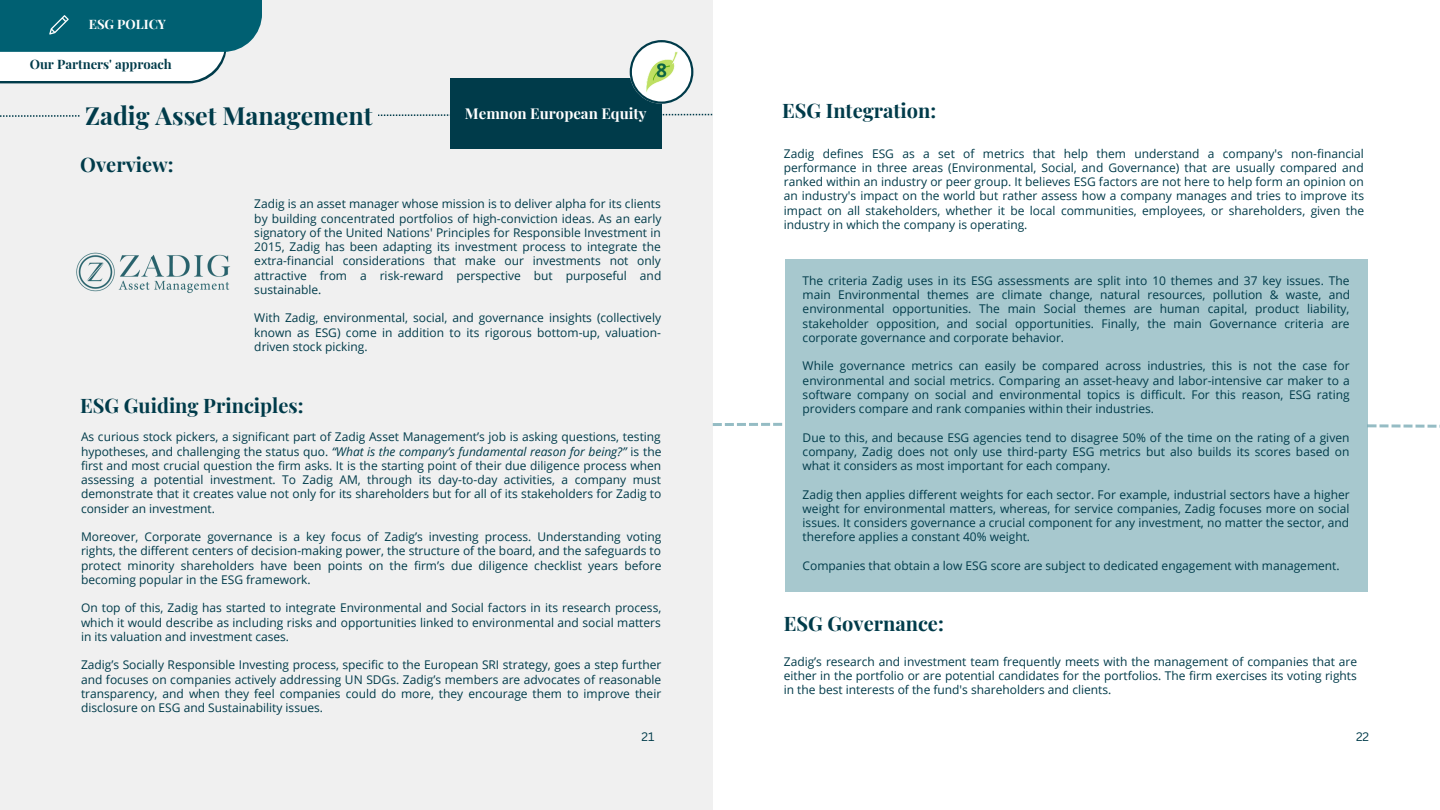
<style>
.page{position:relative;width:1440px;height:810px;background:#fff}
.page>*{position:absolute;margin:0;border:0;box-sizing:border-box;transform-origin:0 0}
.t1{font:700 25px "Playfair Display";color:#003b4a}
.t2{font:700 20px "Playfair Display";color:#003b4a}
.t3{font:700 15px "Playfair Display";color:#fff}
.t4{font:700 13px "Playfair Display";color:#003b4a}
.t5{font:700 13px "Playfair Display";color:#fff}
.t6{font:12px/14.2px "Open Sans";color:#003b4a;text-align:justify}
.t7{font:12px "Canva Sans";color:#003b4a}
.s1{font-style:italic}
</style>
<div class="page">
<div style="left:0;top:0;width:713px;height:810px;background:#f0f0f0"></div>
<svg style="left:0;top:114px;width:712px;height:3px"></svg>
<div style="left:80px;top:92px;width:297px;height:47px;background:#f0f0f0"></div>
<img style="left:76px;top:252px;width:154px;height:42px">
<div style="left:785px;top:259px;width:582px;height:333px;background:#a7c8ce"></div>
<svg style="left:1368px;top:424px;width:72px;height:4px"></svg>
<svg style="left:713px;top:423px;width:69px;height:3px"></svg>
<svg style="left:0;top:52px;width:226px;height:31px"></svg>
<div style="left:0;top:0;width:225px;height:81px;background:#fff"></div>
<div style="left:0;top:0;width:262px;height:52px;background:#006072"></div>
<svg style="left:49px;top:15px;width:20px;height:20px"></svg>
<div style="left:450px;top:78px;width:211px;height:71px;background:#003b4a"></div>
<img style="left:629px;top:40px;width:74px;height:74px">
<p class="t5" style="left:89px;top:15px;width:79px">ESG POLICY</p>
<p class="t4" style="left:30px;top:55px;width:144px">Our Partners' approach</p>
<p class="t1" style="left:85px;top:98px;width:289px">Zadig Asset Management</p>
<p class="t2" style="left:80px;top:150px;width:95px">Overview:</p>
<p class="t3" style="left:465px;top:103px;width:183px">Memnon European Equity</p>
<p class="t6" style="left:254px;top:197px;width:409px">Zadig is an asset manager whose mission is to deliver alpha for its clients by building concentrated portfolios of high-conviction ideas. As an early signatory of the United Nations' Principles for Responsible Investment in 2015, Zadig has been adapting its investment process to integrate the extra-financial considerations that make our investments not only attractive from a risk-reward perspective but purposeful and sustainable.</p>
<p class="t6" style="left:254px;top:311px;width:408px">With Zadig, environmental, social, and governance insights (collectively known as ESG) come in addition to its rigorous bottom-up, valuation&shy;driven stock picking.</p>
<p class="t2" style="left:80px;top:391px;width:225px">ESG Guiding Principles:</p>
<p class="t6" style="left:81px;top:430px;width:582px">As curious stock pickers, a significant part of Zadig Asset Management’s job is asking questions, testing hypotheses, and challenging the status quo. <span class="s1">“What is the company’s fundamental reason for being?”</span> is the first and most crucial question the firm asks. It is the starting point of their due diligence process when assessing a potential investment. To Zadig AM, through its day-to-day activities, a company must demonstrate that it creates value not only for its shareholders but for all of its stakeholders for Zadig to consider an investment.</p>
<p class="t6" style="left:81px;top:529px;width:582px">Moreover, Corporate governance is a key focus of Zadig’s investing process. Understanding voting rights, the different centers of decision-making power, the structure of the board, and the safeguards to protect minority shareholders have been points on the firm’s due diligence checklist years before becoming popular in the ESG framework.</p>
<p class="t6" style="left:81px;top:601px;width:582px">On top of this, Zadig has started to integrate Environmental and Social factors in its research process, which it would describe as including risks and opportunities linked to environmental and social matters in its valuation and investment cases.</p>
<p class="t6" style="left:81px;top:658px;width:582px">Zadig’s Socially Responsible Investing process, specific to the European SRI strategy, goes a step further and focuses on companies actively addressing UN SDGs. Zadig’s members are advocates of reasonable transparency, and when they feel companies could do more, they encourage them to improve their disclosure on ESG and Sustainability issues.</p>
<p class="t2" style="left:782px;top:97px;width:156px">ESG Integration:</p>
<p class="t6" style="left:784px;top:146px;width:582px">Zadig defines ESG as a set of metrics that help them understand a company's non-financial performance in three areas (Environmental, Social, and Governance) that are usually compared and ranked within an industry or peer group. It believes ESG factors are not here to help form an opinion on an industry's impact on the world but rather assess how a company manages and tries to improve its impact on all stakeholders, whether it be local communities, employees, or shareholders, given the industry in which the company is operating.</p>
<p class="t6" style="left:803px;top:273px;width:549px">The criteria Zadig uses in its ESG assessments are split into 10 themes and 37 key issues. The main Environmental themes are climate change, natural resources, pollution &amp; waste, and environmental opportunities. The main Social themes are human capital, product liability, stakeholder opposition, and social opportunities. Finally, the main Governance criteria are corporate governance and corporate behavior.</p>
<p class="t6" style="left:803px;top:359px;width:549px">While governance metrics can easily be compared across industries, this is not the case for environmental and social metrics. Comparing an asset-heavy and labor-intensive car maker to a software company on social and environmental topics is difficult. For this reason, ESG rating providers compare and rank companies within their industries.</p>
<p class="t6" style="left:803px;top:430px;width:548px">Due to this, and because ESG agencies tend to disagree 50% of the time on the rating of a given company, Zadig does not only use third-party ESG metrics but also builds its scores based on what it considers as most important for each company.</p>
<p class="t6" style="left:803px;top:487px;width:549px">Zadig then applies different weights for each sector. For example, industrial sectors have a higher weight for environmental matters, whereas, for service companies, Zadig focuses more on social issues. It considers governance a crucial component for any investment, no matter the sector, and therefore applies a constant 40% weight.</p>
<p class="t6" style="left:803px;top:558px;width:539px">Companies that obtain a low ESG score are subject to dedicated engagement with management.</p>
<p class="t2" style="left:784px;top:609px;width:161px">ESG Governance:</p>
<p class="t6" style="left:784px;top:654px;width:575px">Zadig’s research and investment team frequently meets with the management of companies that are either in the portfolio or are potential candidates for the portfolios. The firm exercises its voting rights in the best interests of the fund's shareholders and clients.</p>
<p class="t7" style="left:642px;top:728px;width:14px">21</p>
<p class="t7" style="left:1356px;top:728px;width:15px">22</p>
</div>
